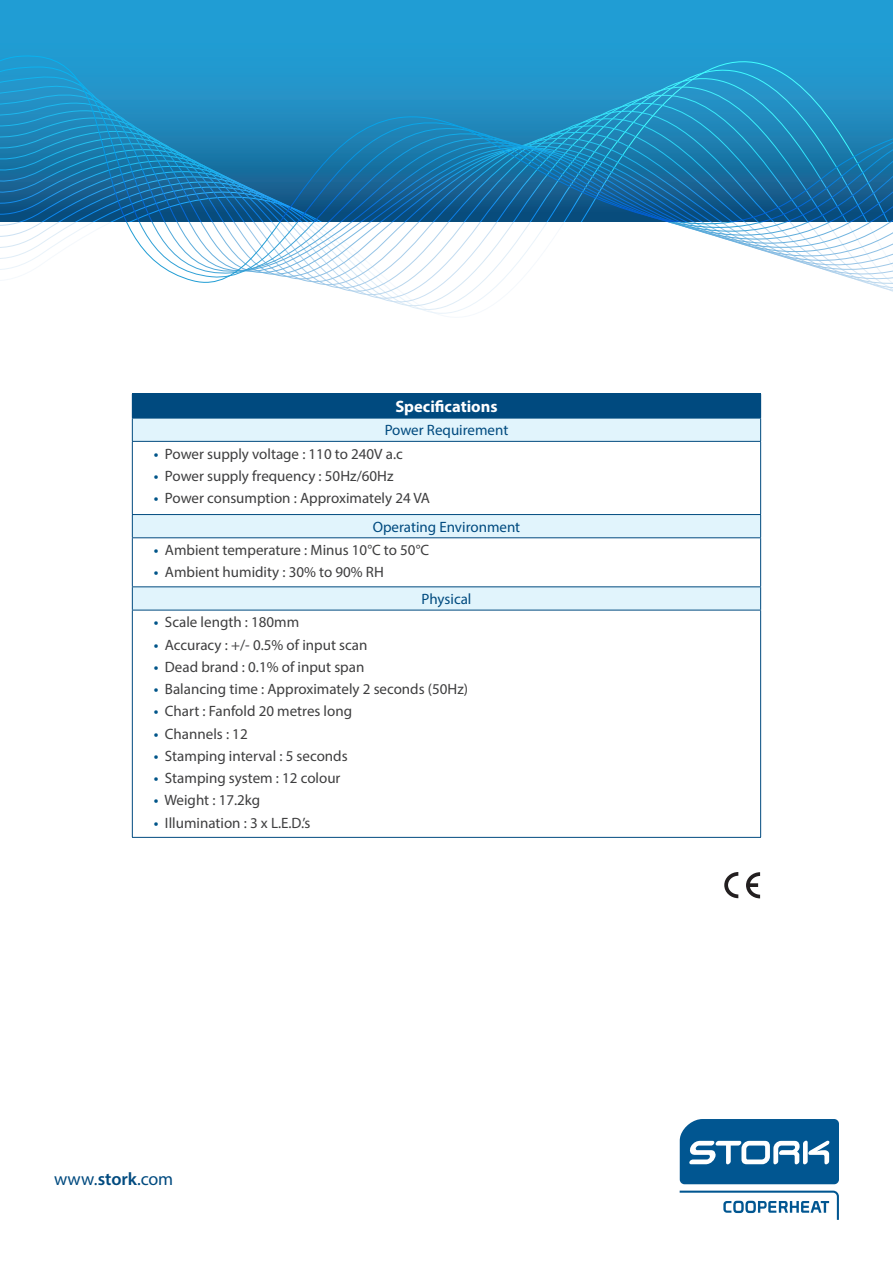
<style>
.page{position:relative;width:893px;height:1263px;background:#fff}
.page>*{position:absolute;margin:0;border:0;box-sizing:border-box;transform-origin:0 0}
.t1{font:18px "Myriad Pro";letter-spacing:.01em;color:#004a7f}
.t2{font:700 16.5px "Myriad Pro";color:#fff}
.t3{font:15px/28.7px "Myriad Pro";color:#3e3e3f}
.t4{font:15px "Myriad Pro";color:#004a7f}
.s1{font-weight:600;color:#005589}
.s2{color:#004a7f}
.s3{font-weight:600}
</style>
<div class="page">
<div style="left:0;top:0;width:893px;height:221px;background:#209dd3"></div>
<div style="left:132px;top:394px;width:629px;height:24px;background:#004a7f"></div>
<div style="left:133px;top:419px;width:627px;height:22px;background:#e1f4fc"></div>
<svg style="left:133px;top:515px;width:627px;height:322px"></svg>
<svg style="left:132px;top:587px;width:1px;height:23px"></svg>
<svg style="left:760px;top:587px;width:1px;height:23px"></svg>
<hr style="left:132px;top:610px;width:629px;height:1px;background:#004a7f">
<hr style="left:132px;top:610px;width:1px;height:227px;background:#004a7f">
<hr style="left:760px;top:610px;width:1px;height:227px;background:#004a7f">
<hr style="left:132px;top:837px;width:629px;height:1px;background:#004a7f">
<hr style="left:132px;top:538px;width:1px;height:48px;background:#004a7f">
<hr style="left:760px;top:538px;width:1px;height:48px;background:#004a7f">
<hr style="left:132px;top:586px;width:629px;height:1px;background:#004a7f">
<hr style="left:132px;top:442px;width:1px;height:72px;background:#004a7f">
<hr style="left:760px;top:442px;width:1px;height:72px;background:#004a7f">
<hr style="left:132px;top:514px;width:629px;height:1px;background:#004a7f">
<svg style="left:132px;top:515px;width:1px;height:22px"></svg>
<svg style="left:760px;top:515px;width:1px;height:22px"></svg>
<hr style="left:132px;top:537px;width:629px;height:1px;background:#004a7f">
<hr style="left:132px;top:441px;width:629px;height:1px;background:#004a7f">
<hr style="left:132px;top:393px;width:629px;height:1px;background:#004a7f">
<svg style="left:132px;top:419px;width:1px;height:22px"></svg>
<svg style="left:760px;top:419px;width:1px;height:22px"></svg>
<hr style="left:132px;top:418px;width:629px;height:1px;background:#004a7f">
<svg style="left:0;top:55px;width:893px;height:251px"></svg>
<svg style="left:679px;top:1119px;width:160px;height:101px"></svg>
<div style="left:724px;top:872px;width:28px;height:26px;border:4px solid #231f20;border-radius:50%"></div>
<svg style="left:738px;top:872px;width:23px;height:27px"></svg>
<div style="left:748px;top:883px;width:10px;height:4px;border:2px solid #231f20"></div>
<p class="t2" style="left:395px;top:396px;width:104px">Specifications</p>
<p class="t4" style="left:385px;top:421px;width:125px">Power Requirement</p>
<p class="t3" style="left:154px;top:439px;width:250px"><span class="s1">•</span> Power supply voltage : 110 to 240V a.c</p>
<p class="t3" style="left:154px;top:461px;width:241px"><span class="s1">•</span> Power supply frequency : 50Hz/60Hz</p>
<p class="t3" style="left:373px;top:483px;width:149px;text-indent:-219px"><span class="s1">•</span> Power consumption : Approximately 24 VA<br><span class="s2">Operating Environment</span></p>
<p class="t3" style="left:154px;top:535px;width:277px"><span class="s1">•</span> Ambient temperature : Minus 10°C to 50°C</p>
<p class="t3" style="left:154px;top:558px;width:231px"><span class="s1">•</span> Ambient humidity : 30% to 90% RH</p>
<p class="t4" style="left:422px;top:590px;width:51px">Physical</p>
<p class="t3" style="left:154px;top:608px;width:147px"><span class="s1">•</span> Scale length : 180mm</p>
<p class="t3" style="left:154px;top:630px;width:215px"><span class="s1">•</span> Accuracy : +/- 0.5% of input scan</p>
<p class="t3" style="left:154px;top:652px;width:212px"><span class="s1">•</span> Dead brand : 0.1% of input span</p>
<p class="t3" style="left:154px;top:674px;width:316px"><span class="s1">•</span> Balancing time : Approximately 2 seconds (50Hz)</p>
<p class="t3" style="left:154px;top:697px;width:200px"><span class="s1">•</span> Chart : Fanfold 20 metres long</p>
<p class="t3" style="left:154px;top:719px;width:95px"><span class="s1">•</span> Channels : 12</p>
<p class="t3" style="left:154px;top:741px;width:195px"><span class="s1">•</span> Stamping interval : 5 seconds</p>
<p class="t3" style="left:154px;top:763px;width:188px"><span class="s1">•</span> Stamping system : 12 colour</p>
<p class="t3" style="left:154px;top:786px;width:108px"><span class="s1">•</span> Weight : 17.2kg</p>
<p class="t3" style="left:154px;top:808px;width:158px"><span class="s1">•</span> Illumination : 3 x L.E.D.’s</p>
<p class="t1" style="left:54px;top:1168px;width:121px">www.<span class="s3">stork</span>.com</p>
</div>
